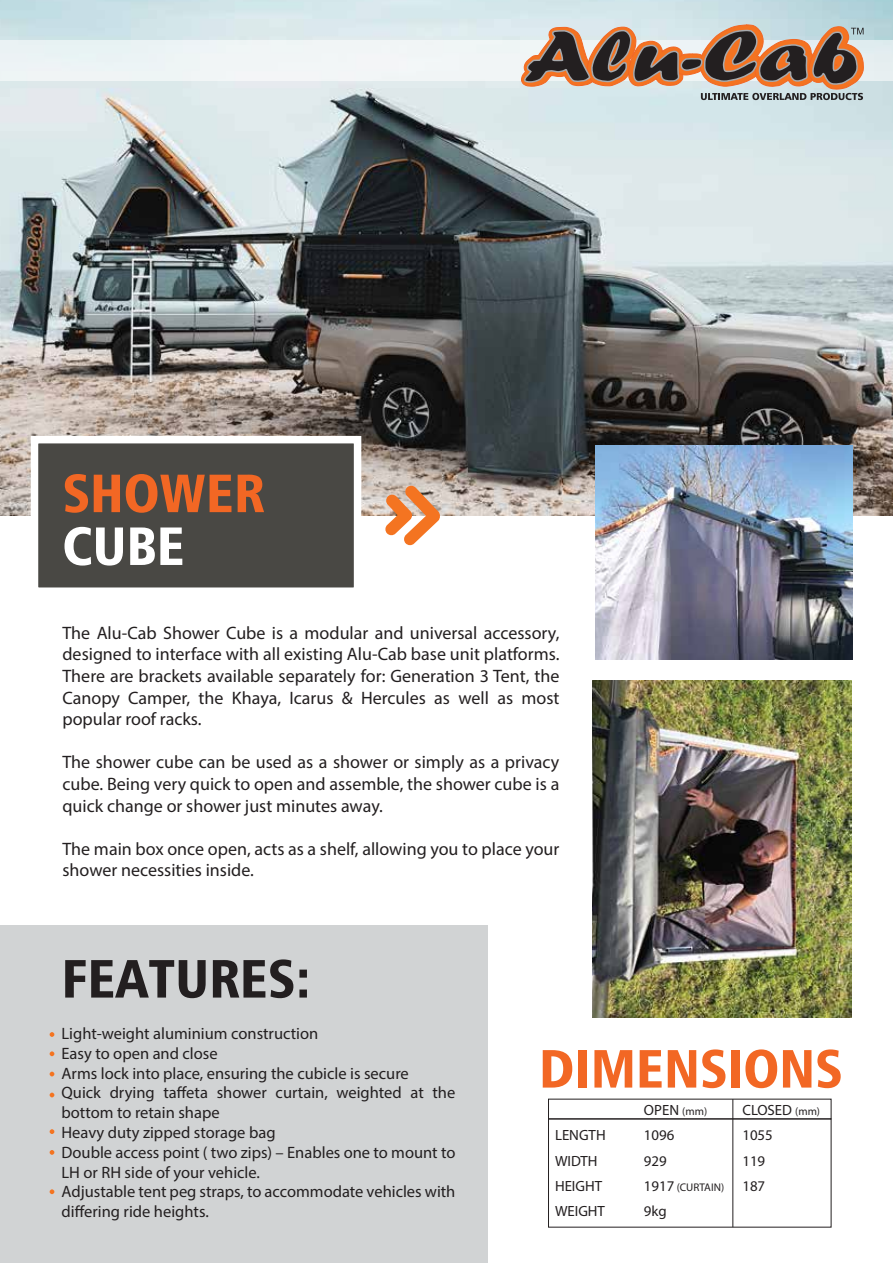
<style>
.page{position:relative;width:893px;height:1263px;background:#fff}
.page>*{position:absolute;margin:0;border:0;box-sizing:border-box;transform-origin:0 0}
.t1{font:54px "Humanist 777 BT Black Condensed B";color:#f26724}
.t2{font:54px "Humanist 777 BT Black Condensed B";color:#231f20}
.t3{font:54px "Humanist 777 BT Black Condensed B";color:#fff}
.t4{font:18px/21.6px "Myriad Pro";color:#231f20;text-align:justify}
.t5{font:16.5px/19.8px "Myriad Pro";color:#231f20}
.t6{font:14.85px "Myriad Pro";color:#231f20}
.t7{font:11.1px "Myriad Pro";color:#231f20}
.s1{font-size:11.1px}
.s2{font-size:14.85px}
</style>
<div class="page">
<img style="left:0;top:0;width:893px;height:515px">
<div style="left:0;top:925px;width:487px;height:338px;background:#d1d3d4"></div>
<div style="left:36px;top:438px;width:322px;height:151px;background:#494844"></div>
<div style="left:31px;top:436px;width:330px;height:159px;border:8px solid #fff"></div>
<svg style="left:385px;top:486px;width:55px;height:60px"></svg>
<img style="left:595px;top:446px;width:257px;height:213px">
<div style="left:548px;top:1118px;width:283px;height:109px;border:1px solid #231f20"></div>
<hr style="left:732px;top:1099px;width:1px;height:128px;background:#231f20">
<svg style="left:50px;top:1032px;width:4px;height:5px"></svg>
<svg style="left:50px;top:1051px;width:4px;height:5px"></svg>
<svg style="left:50px;top:1072px;width:4px;height:4px"></svg>
<svg style="left:50px;top:1092px;width:4px;height:5px"></svg>
<svg style="left:50px;top:1129px;width:4px;height:5px"></svg>
<svg style="left:50px;top:1150px;width:4px;height:5px"></svg>
<svg style="left:50px;top:1189px;width:4px;height:5px"></svg>
<img style="left:592px;top:681px;width:260px;height:336px">
<div style="left:0;top:40px;width:893px;height:41px;background:#f0f5f6"></div>
<svg style="left:521px;top:25px;width:343px;height:83px;background:#a89487"></svg>
<h1 class="t1" style="left:78px;top:473px;width:204px">SHOWER</h1>
<h1 class="t3" style="left:78px;top:521px;width:124px">CUBE</h1>
<h1 class="t1" style="left:62px;top:474px;width:204px">SHOWER</h1>
<h1 class="t3" style="left:62px;top:527px;width:124px">CUBE</h1>
<p class="t4" style="left:62px;top:623px;width:498px">The Alu-Cab Shower Cube is a modular and universal accessory, designed to interface with all existing Alu-Cab base unit platforms.<br>There are brackets available separately for: Generation 3 Tent, the Canopy Camper, the Khaya, Icarus &amp; Hercules as well as most popular roof racks.</p>
<p class="t4" style="left:62px;top:753px;width:498px">The shower cube can be used as a shower or simply as a privacy cube. Being very quick to open and assemble, the shower cube is a quick change or shower just minutes away.</p>
<p class="t4" style="left:62px;top:839px;width:498px">The main box once open, acts as a shelf, allowing you to place your shower necessities inside.</p>
<h1 class="t2" style="left:61px;top:959px;width:251px">FEATURES:</h1>
<p class="t5" style="left:61px;top:1025px;width:395px">Light-weight aluminium construction<br>Easy to open and close<br>Arms lock into place, ensuring the cubicle is secure<br>Quick drying taffeta shower curtain, weighted at the bottom to retain shape<br>Heavy duty zipped storage bag<br>Double access point ( two zips) – Enables one to mount to LH or RH side of your vehicle.<br>Adjustable tent peg straps, to accommodate vehicles with differing ride heights.</p>
<h1 class="t1" style="left:539px;top:1049px;width:305px">DIMENSIONS</h1>
<p class="t6" style="left:644px;top:1104px;width:65px">OPEN <span class="s1">(mm)</span></p>
<p class="t6" style="left:742px;top:1104px;width:79px">CLOSED <span class="s1">(mm)</span></p>
<p class="t6" style="left:555px;top:1130px;width:52px">LENGTH</p>
<p class="t6" style="left:644px;top:1130px;width:32px">1096</p>
<p class="t6" style="left:742px;top:1130px;width:32px">1055</p>
<p class="t6" style="left:555px;top:1155px;width:44px">WIDTH</p>
<p class="t6" style="left:644px;top:1155px;width:24px">929</p>
<p class="t6" style="left:742px;top:1155px;width:24px">119</p>
<p class="t6" style="left:555px;top:1180px;width:49px">HEIGHT</p>
<p class="t7" style="left:644px;top:1183px;width:123px"><span class="s2">1917</span> (CURTAIN) <span class="s2">187</span></p>
<p class="t6" style="left:555px;top:1205px;width:52px">WEIGHT</p>
<p class="t6" style="left:644px;top:1205px;width:24px">9kg</p>
</div>
